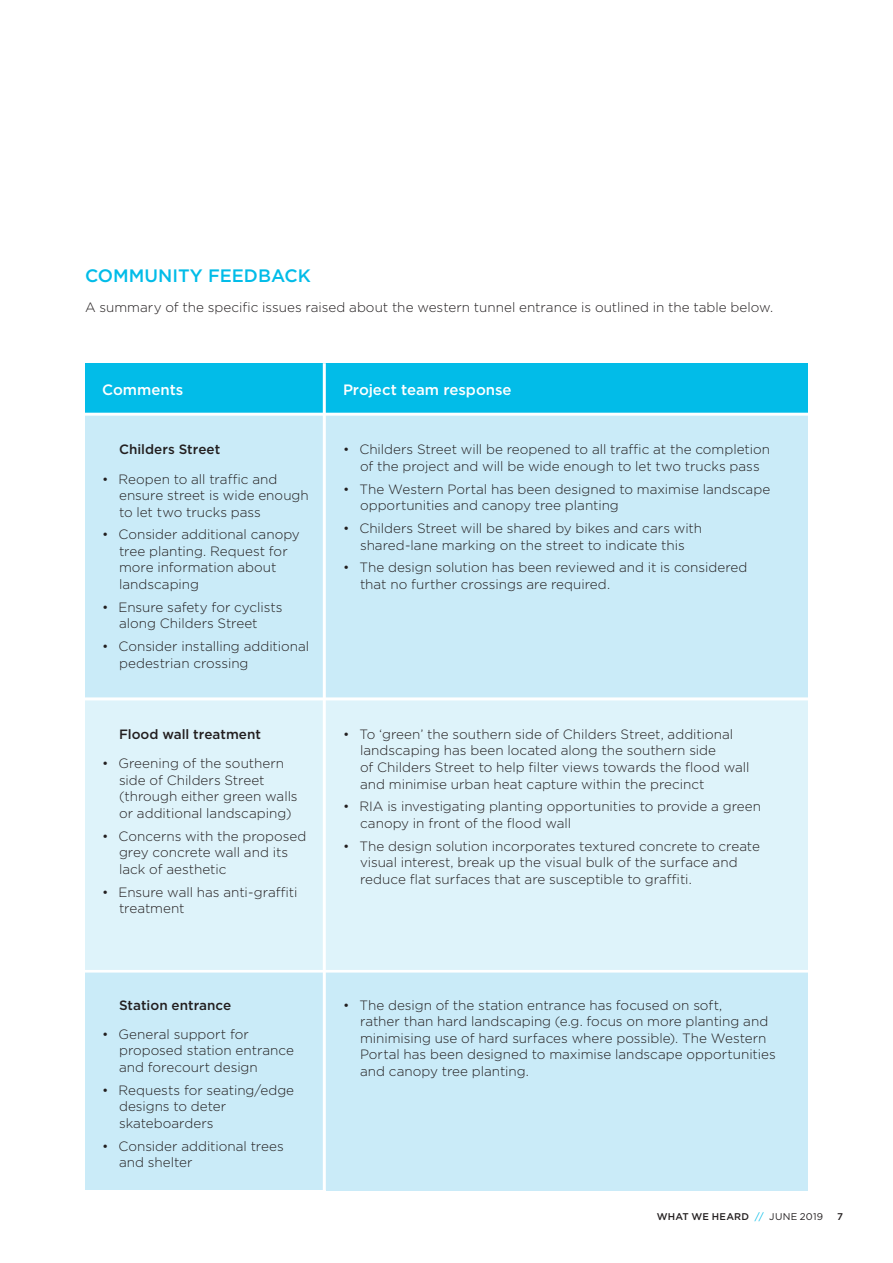
<style>
.page{position:relative;width:893px;height:1263px;background:#fff}
.page>*{position:absolute;margin:0;border:0;box-sizing:border-box;transform-origin:0 0}
.t1{font:500 18px "Gotham";color:#02bce8}
.t2{font:500 15px "Gotham";color:#fff}
.BODY_COPY{font:300 13.5px/16.5px "Gotham";color:#231f20}
.BODY_COPY-2{font:500 13.5px "Gotham";color:#231f20}
.BODY_COPY-3{font:500 9.75px "Gotham";letter-spacing:.015em;color:#231f20}
.s1{font-weight:400;color:#02bce8}
.s2{font-weight:400}
</style>
<div class="page">
<div style="left:85px;top:414px;width:241px;height:287px;background:#caebf8"></div>
<div style="left:326px;top:414px;width:482px;height:287px;background:#caebf8"></div>
<div style="left:85px;top:363px;width:241px;height:51px;background:#02bce8"></div>
<div style="left:326px;top:363px;width:482px;height:51px;background:#02bce8"></div>
<div style="left:85px;top:699px;width:241px;height:270px;background:#def3fa"></div>
<div style="left:326px;top:699px;width:482px;height:270px;background:#def3fa"></div>
<div style="left:85px;top:969px;width:241px;height:221px;background:#caebf8"></div>
<div style="left:326px;top:969px;width:482px;height:222px;background:#caebf8"></div>
<hr style="left:323px;top:363px;width:3px;height:895px;background:#fff">
<hr style="left:11px;top:697px;width:829px;height:3px;background:#fff">
<hr style="left:21px;top:413px;width:829px;height:3px;background:#fff">
<hr style="left:38px;top:969px;width:829px;height:3px;background:#fff">
<h4 class="t1" style="left:85px;top:264px;width:227px">COMMUNITY FEEDBACK</h4>
<p class="BODY_COPY" style="left:85px;top:298px;width:690px">A summary of the specific issues raised about the western tunnel entrance is outlined in the table below.</p>
<h3 class="t2" style="left:102px;top:380px;width:83px">Comments</h3>
<h3 class="t2" style="left:343px;top:380px;width:170px">Project team response</h3>
<p class="BODY_COPY-2" style="left:119px;top:441px;width:103px">Childers Street</p>
<p class="BODY_COPY" style="left:119px;top:470px;width:191px;text-indent:-17px">• Reopen to all traffic and ensure street is wide enough to let two trucks pass</p>
<p class="BODY_COPY" style="left:119px;top:526px;width:182px;text-indent:-17px">• Consider additional canopy tree planting. Request for more information about landscaping</p>
<p class="BODY_COPY" style="left:102px;top:598px;width:182px;text-align:center">• Ensure safety for cyclists along Childers Street</p>
<p class="BODY_COPY" style="left:119px;top:638px;width:192px;text-indent:-17px">• Consider installing additional pedestrian crossing</p>
<p class="BODY_COPY-2" style="left:119px;top:725px;width:144px">Flood wall treatment</p>
<p class="BODY_COPY" style="left:119px;top:755px;width:180px;text-indent:-17px">• Greening of the southern side of Childers Street (through either green walls or additional landscaping)</p>
<p class="BODY_COPY" style="left:119px;top:827px;width:189px;text-indent:-17px">• Concerns with the proposed grey concrete wall and its lack of aesthetic</p>
<p class="BODY_COPY" style="left:119px;top:883px;width:180px;text-indent:-17px">• Ensure wall has anti-graffiti treatment</p>
<p class="BODY_COPY-2" style="left:119px;top:996px;width:114px">Station entrance</p>
<p class="BODY_COPY" style="left:119px;top:1025px;width:176px;text-indent:-17px">• General support for proposed station entrance and forecourt design</p>
<p class="BODY_COPY" style="left:119px;top:1081px;width:177px;text-indent:-17px">• Requests for seating/edge designs to deter skateboarders</p>
<p class="BODY_COPY" style="left:119px;top:1137px;width:166px;text-indent:-17px">• Consider additional trees and shelter</p>
<p class="BODY_COPY" style="left:343px;top:441px;width:429px;text-align:center">• Childers Street will be reopened to all traffic at the completion of the project and will be wide enough to let two trucks pass</p>
<p class="BODY_COPY" style="left:360px;top:480px;width:412px;text-indent:-17px">• The Western Portal has been designed to maximise landscape opportunities and canopy tree planting</p>
<p class="BODY_COPY" style="left:343px;top:520px;width:361px;text-align:center">• Childers Street will be shared by bikes and cars with shared-lane marking on the street to indicate this</p>
<p class="BODY_COPY" style="left:360px;top:559px;width:389px;text-indent:-17px">• The design solution has been reviewed and it is considered that no further crossings are required.</p>
<p class="BODY_COPY" style="left:360px;top:726px;width:391px;text-indent:-17px">• To ‘green’ the southern side of Childers Street, additional landscaping has been located along the southern side<br>of Childers Street to help filter views towards the flood wall and minimise urban heat capture within the precinct</p>
<p class="BODY_COPY" style="left:360px;top:798px;width:403px;text-indent:-17px">• RIA is investigating planting opportunities to provide a green canopy in front of the flood wall</p>
<p class="BODY_COPY" style="left:360px;top:837px;width:401px;text-indent:-17px">• The design solution incorporates textured concrete to create visual interest, break up the visual bulk of the surface and reduce flat surfaces that are susceptible to graffiti.</p>
<p class="BODY_COPY" style="left:360px;top:996px;width:417px;text-indent:-17px">• The design of the station entrance has focused on soft,<br>rather than hard landscaping (e.g. focus on more planting and minimising use of hard surfaces where possible). The Western Portal has been designed to maximise landscape opportunities and canopy tree planting.</p>
<p class="BODY_COPY-3" style="left:657px;top:1210px;width:168px">WHAT WE HEARD <span class="s1">//</span> <span class="s2">JUNE 2019</span></p>
<p class="BODY_COPY-3" style="left:837px;top:1210px;width:7px">7</p>
</div>
